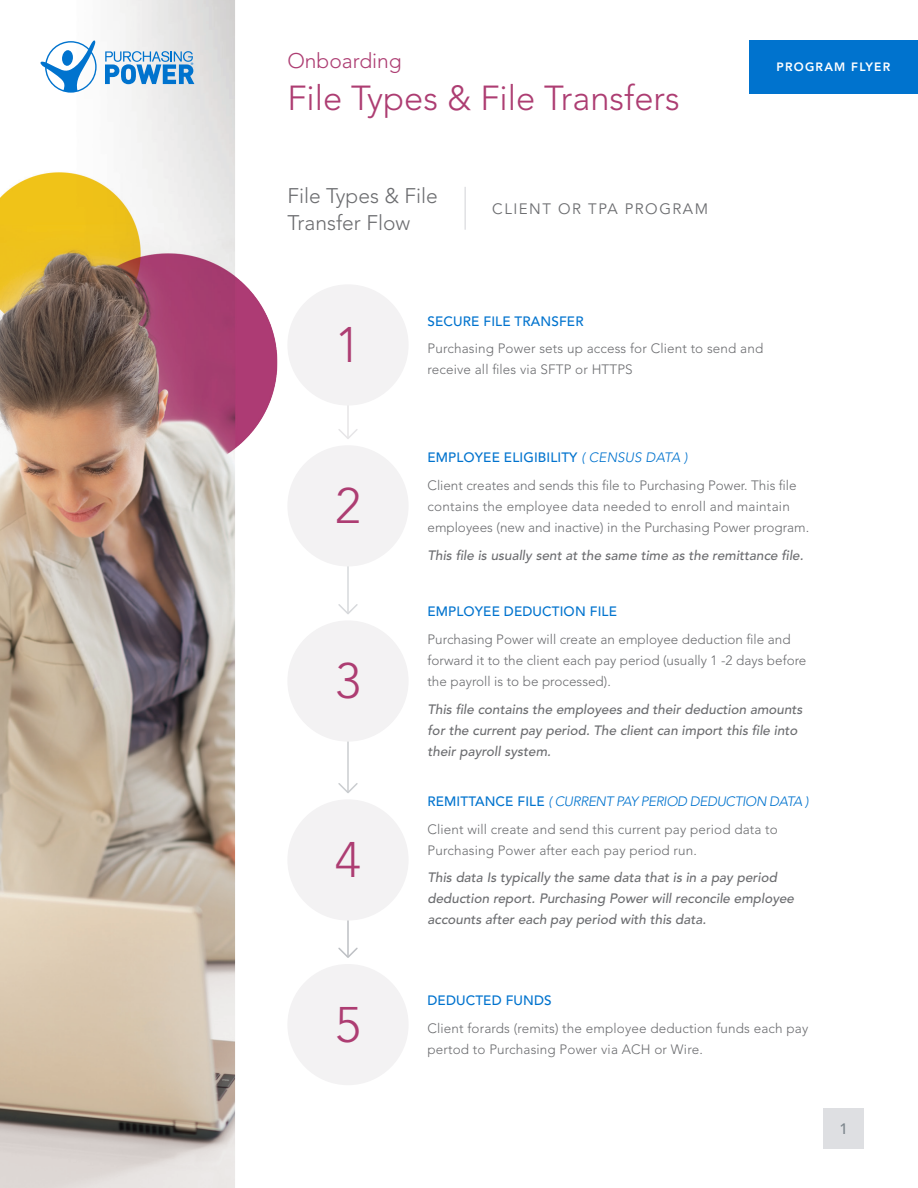
<style>
.page{position:relative;width:918px;height:1188px;background:#fff}
.page>*{position:absolute;margin:0;border:0;box-sizing:border-box;transform-origin:0 0}
.t1{font:300 49.5px "Avenir LT Std";color:#ad3d72}
.t2{font:300 34.5px "Avenir LT Std";color:#ad3d72}
.t3{font:300 21px/27px "Avenir LT Std";color:#6c6d70}
.t4{font:300 21px "Avenir LT Std";color:#ad3d72}
.t5{font:15px "Avenir LT Std";letter-spacing:.1em;color:#6c6d70}
.t6{font:500 15px "Avenir LT Std";color:#7c858c}
.t7{font:300 13.5px/21px "Avenir LT Std";letter-spacing:.01em;color:#6c6d70}
.t8{font:italic 500 13.5px/21px "Avenir LT Std";color:#6c6d70}
.t9{font:500 13.5px "Avenir LT Std";letter-spacing:.01em;color:#0073ce}
.t10{font:italic 300 13.5px "Avenir LT Std";letter-spacing:-.03em;color:#0073ce}
.t11{font:800 12px "Avenir LT Std";letter-spacing:.1em;color:#fff}
.s1{font-weight:300;font-style:italic}
.s2{font-weight:500;font-style:normal}
</style>
<div class="page">
<img style="left:0;top:0;width:278px;height:1188px">
<svg style="left:40px;top:40px;width:57px;height:53px"></svg>
<svg style="left:105px;top:51px;width:89px;height:33px"></svg>
<div style="left:750px;top:40px;width:168px;height:54px;background:#0073ce"></div>
<hr style="left:465px;top:187px;width:1px;height:43px;background:#d1d2d6">
<svg style="left:338px;top:783px;width:20px;height:10px"></svg>
<hr style="left:347px;top:730px;width:2px;height:61px;background:#cacdd0">
<svg style="left:338px;top:604px;width:20px;height:10px"></svg>
<hr style="left:347px;top:553px;width:2px;height:59px;background:#d7d9dc">
<svg style="left:338px;top:429px;width:20px;height:10px"></svg>
<hr style="left:347px;top:383px;width:2px;height:54px;background:#e6e5e7">
<svg style="left:338px;top:947px;width:20px;height:11px"></svg>
<hr style="left:347px;top:900px;width:2px;height:56px;background:#bdc0c4">
<div style="left:287px;top:284px;width:122px;height:122px;background:#f3f2f3;border-radius:50%"></div>
<div style="left:287px;top:445px;width:122px;height:121px;background:#f3f2f3;border-radius:50%"></div>
<div style="left:287px;top:620px;width:122px;height:122px;background:#f3f2f3;border-radius:50%"></div>
<div style="left:287px;top:799px;width:122px;height:122px;background:#f3f2f3;border-radius:50%"></div>
<div style="left:287px;top:964px;width:122px;height:121px;background:#f3f2f3;border-radius:50%"></div>
<div style="left:823px;top:1108px;width:41px;height:41px;background:#dedfe2"></div>
<p class="t4" style="left:287px;top:49px;width:116px">Onboarding</p>
<p class="t11" style="left:777px;top:60px;width:115px">PROGRAM FLYER</p>
<p class="t2" style="left:287px;top:78px;width:394px">File Types &amp; File Transfers</p>
<p class="t3" style="left:287px;top:182px;width:152px">File Types &amp; File<br>Transfer Flow</p>
<p class="t5" style="left:492px;top:200px;width:217px">CLIENT OR TPA PROGRAM</p>
<p class="t1" style="left:335px;top:316px;width:27px">1</p>
<p class="t1" style="left:335px;top:477px;width:27px">2</p>
<p class="t1" style="left:335px;top:652px;width:27px">3</p>
<p class="t1" style="left:335px;top:831px;width:27px">4</p>
<p class="t1" style="left:335px;top:996px;width:27px">5</p>
<p class="t9" style="left:428px;top:313px;width:158px">SECURE FILE TRANSFER</p>
<p class="t7" style="left:428px;top:338px;width:337px">Purchasing Power sets up access for Client to send and</p>
<p class="t7" style="left:428px;top:359px;width:207px">receive all files via SFTP or HTTPS</p>
<p class="t9" style="left:428px;top:450px;width:262px">EMPLOYEE ELIGIBILITY <span class="s1">( CENSUS DATA )</span></p>
<p class="t7" style="left:428px;top:475px;width:383px">Client creates and sends this file to Purchasing Power. This file contains the employee data needed to enroll and maintain employees (new and inactive) in the Purchasing Power program.</p>
<p class="t8" style="left:428px;top:545px;width:378px">This file is usually sent at the same time as the remittance file.</p>
<p class="t9" style="left:428px;top:604px;width:191px">EMPLOYEE DEDUCTION FILE</p>
<p class="t7" style="left:428px;top:629px;width:380px">Purchasing Power will create an employee deduction file and forward it to the client each pay period (usually 1 -2 days before the payroll is to be processed).</p>
<p class="t8" style="left:428px;top:699px;width:377px">This file contains the employees and their deduction amounts for the current pay period. The client can import this file into their payroll system.</p>
<p class="t10" style="left:428px;top:793px;width:383px"><span class="s2">REMITTANCE FILE</span> ( CURRENT PAY PERIOD DEDUCTION DATA )</p>
<p class="t7" style="left:428px;top:818px;width:352px">Client will create and send this current pay period data to<br>Purchasing Power after each pay period run.</p>
<p class="t8" style="left:428px;top:867px;width:368px">This data Is typically the same data that is in a pay period deduction report. Purchasing Power will reconcile employee accounts after each pay period with this data.</p>
<p class="t9" style="left:428px;top:993px;width:126px">DEDUCTED FUNDS</p>
<p class="t7" style="left:428px;top:1018px;width:382px">Client forards (remits) the employee deduction funds each pay</p>
<p class="t7" style="left:428px;top:1039px;width:277px">pertod to Purchasing Power via ACH or Wire.</p>
<p class="t6" style="left:839px;top:1120px;width:10px">1</p>
</div>
